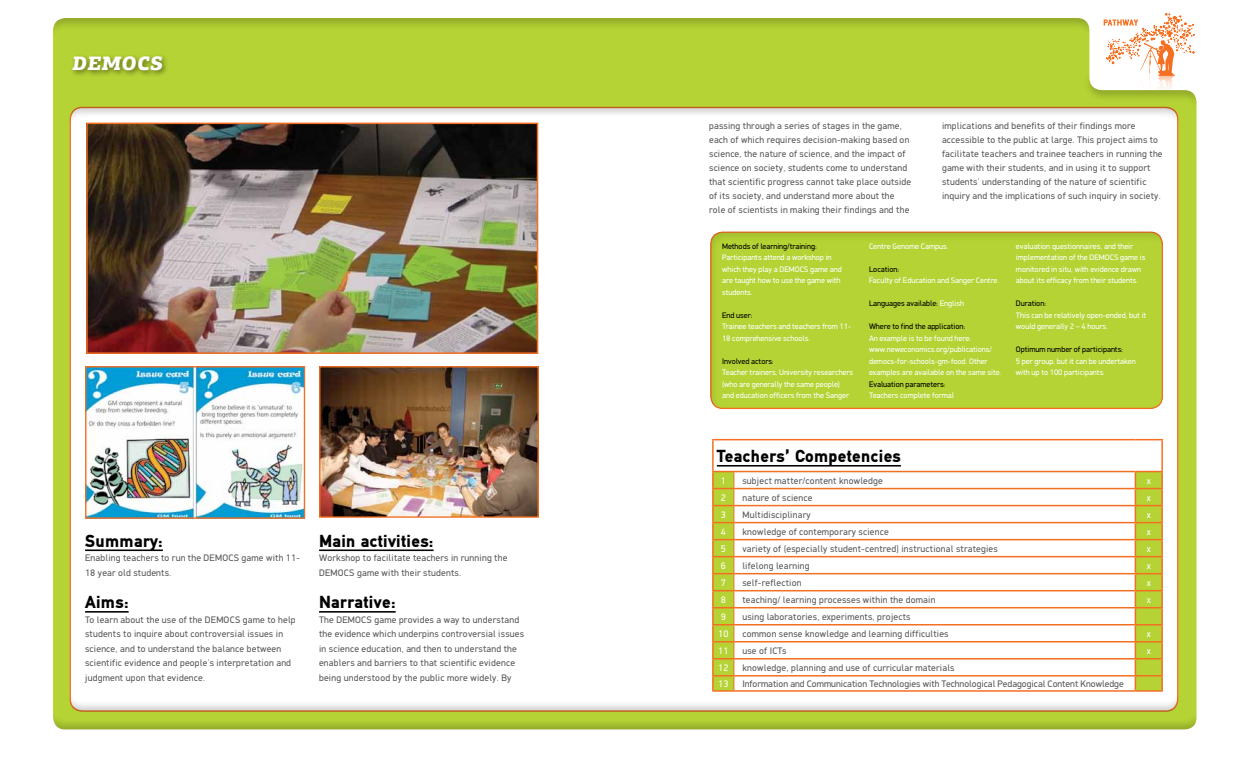
<style>
.page{position:relative;width:1248px;height:766px;background:#fff}
.page>*{position:absolute;margin:0;border:0;box-sizing:border-box;transform-origin:0 0}
.t1{font:italic 900 19.5px "PF Agora Slab Pro";letter-spacing:.025em;color:#fff}
.t2{font:900 17.5px "PF Din Text";letter-spacing:.02em;color:#000}
.t3{font:9.5px/14px "PF Din Display";letter-spacing:.025em;color:#58595b}
.t4{font:9.5px "PF Din Display";letter-spacing:.005em;color:#58595b}
.t5{font:9.5px "PF Din Display";letter-spacing:.025em;color:#fff}
.t6{font:8px/11.5px "PF Din Display";color:#fff}
.t7{font:8px "PF Din Display";color:#000}
.s1{color:#fff}
</style>
<div class="page">
<div style="left:53px;top:17px;width:1144px;height:713px;background:#000;opacity:.2"></div>
<div style="left:68px;top:105px;width:1110px;height:607px;background:#000;opacity:.2"></div>
<img style="left:89px;top:125px;width:446px;height:226px">
<div style="left:86px;top:122px;width:452px;height:232px;border:2px solid #f36f21"></div>
<div style="left:69px;top:53px;width:100px;height:25px;background:#000;opacity:.5"></div>
<hr style="left:85px;top:549px;width:78px;height:2px;background:#000">
<hr style="left:85px;top:611px;width:44px;height:1px;background:#000">
<hr style="left:319px;top:549px;width:114px;height:2px;background:#000">
<hr style="left:319px;top:611px;width:76px;height:1px;background:#000">
<svg style="left:713px;top:440px;width:448px;height:30px"></svg>
<svg style="left:734px;top:472px;width:400px;height:218px"></svg>
<hr style="left:712px;top:470px;width:21px;height:2px;background:#f36f21">
<hr style="left:733px;top:470px;width:402px;height:2px;background:#f36f21">
<hr style="left:1135px;top:470px;width:27px;height:2px;background:#f36f21">
<hr style="left:733px;top:487px;width:402px;height:2px;background:#f36f21">
<hr style="left:733px;top:504px;width:402px;height:2px;background:#f36f21">
<hr style="left:733px;top:521px;width:402px;height:2px;background:#f36f21">
<hr style="left:733px;top:538px;width:402px;height:2px;background:#f36f21">
<hr style="left:733px;top:555px;width:402px;height:2px;background:#f36f21">
<hr style="left:733px;top:572px;width:402px;height:2px;background:#f36f21">
<hr style="left:733px;top:589px;width:402px;height:2px;background:#f36f21">
<hr style="left:733px;top:606px;width:402px;height:2px;background:#f36f21">
<hr style="left:733px;top:623px;width:402px;height:2px;background:#f36f21">
<hr style="left:733px;top:640px;width:402px;height:2px;background:#f36f21">
<hr style="left:733px;top:657px;width:402px;height:2px;background:#f36f21">
<hr style="left:733px;top:674px;width:402px;height:2px;background:#f36f21">
<svg style="left:712px;top:439px;width:21px;height:1px"></svg>
<hr style="left:712px;top:440px;width:1px;height:30px;background:#f36f21">
<hr style="left:733px;top:439px;width:402px;height:1px;background:#f36f21">
<svg style="left:1135px;top:439px;width:27px;height:1px"></svg>
<hr style="left:1161px;top:440px;width:1px;height:30px;background:#f36f21">
<svg style="left:1134px;top:472px;width:28px;height:219px"></svg>
<svg style="left:712px;top:472px;width:22px;height:219px"></svg>
<hr style="left:733px;top:690px;width:402px;height:1px;background:#f36f21">
<hr style="left:716px;top:465px;width:184px;height:1px;background:#000">
<div style="left:709px;top:229px;width:455px;height:180px;background:#b5d334"></div>
<img style="left:87px;top:368px;width:216px;height:148px">
<div style="left:85px;top:366px;width:220px;height:152px;border:1px solid #f36f21"></div>
<img style="left:321px;top:368px;width:216px;height:147px">
<div style="left:319px;top:366px;width:220px;height:151px;border:1px solid #f36f21"></div>
<h1 class="t1" style="left:72px;top:51px;width:92px">DEMOCS</h1>
<h2 class="t2" style="left:85px;top:530px;width:79px">Summary:</h2>
<p class="t3" style="left:85px;top:550px;width:216px;line-height:14.5px">Enabling teachers to run the DEMOCS game with 11-<br>18 year old students.</p>
<h2 class="t2" style="left:85px;top:591px;width:45px">Aims:</h2>
<p class="t3" style="left:85px;top:612px;width:212px;line-height:14.5px">To learn about the use of the DEMOCS game to help students to inquire about controversial issues in science, and to understand the balance between scientific evidence and people’s interpretation and judgment upon that evidence.</p>
<h2 class="t2" style="left:319px;top:530px;width:116px">Main activities:</h2>
<p class="t3" style="left:319px;top:550px;width:190px;line-height:14.5px">Workshop to facilitate teachers in running the<br>DEMOCS game with their students.</p>
<h2 class="t2" style="left:319px;top:591px;width:78px">Narrative:</h2>
<p class="t3" style="left:319px;top:612px;width:206px;line-height:14.5px">The DEMOCS game provides a way to understand the evidence which underpins controversial issues in science education, and then to understand the enablers and barriers to that scientific evidence being understood by the public more widely. By</p>
<p class="t3" style="left:709px;top:119px;width:204px">passing through a series of stages in the game, each of which requires decision-making based on science, the nature of science, and the impact of science on society, students come to understand that scientific progress cannot take place outside of its society, and understand more about the role of scientists in making their findings and the</p>
<p class="t3" style="left:941px;top:119px;width:222px">implications and benefits of their findings more accessible to the public at large. This project aims to facilitate teachers and trainee teachers in running the game with their students, and in using it to support students’ understanding of the nature of scientific inquiry and the implications of such inquiry in society.</p>
<p class="t7" style="left:722px;top:241px;width:96px">Methods of learning/training:</p>
<p class="t6" style="left:722px;top:252px;width:121px">Participants attend a workshop in which they play a DEMOCS game and are taught how to use the game with students.</p>
<p class="t7" style="left:722px;top:310px;width:32px">End user:</p>
<p class="t6" style="left:722px;top:321px;width:130px">Trainee teachers and teachers from 11-<br>18 comprehensive schools.</p>
<p class="t7" style="left:722px;top:356px;width:53px">Involved actors:</p>
<p class="t6" style="left:722px;top:367px;width:132px">Teacher trainers, University researchers (who are generally the same people) and education officers from the Sanger</p>
<p class="t6" style="left:869px;top:240px;width:81px">Centre Genome Campus.</p>
<p class="t7" style="left:869px;top:264px;width:32px">Location:</p>
<p class="t6" style="left:869px;top:275px;width:132px">Faculty of Education and Sanger Centre.</p>
<p class="t7" style="left:869px;top:298px;width:96px">Languages available: <span class="s1">English</span></p>
<p class="t7" style="left:869px;top:321px;width:98px">Where to find the application:</p>
<p class="t6" style="left:869px;top:332px;width:134px">An example is to be found here: www.neweconomics.org/publications/ democs-for-schools-gm-food. Other examples are available on the same site.</p>
<p class="t7" style="left:869px;top:379px;width:78px">Evaluation parameters:</p>
<p class="t6" style="left:869px;top:390px;width:86px">Teachers complete formal</p>
<p class="t6" style="left:1015px;top:240px;width:131px">evaluation questionnaires, and their implementation of the DEMOCS game is monitored in situ, with evidence drawn about its efficacy from their students.</p>
<p class="t7" style="left:1015px;top:298px;width:32px">Duration:</p>
<p class="t6" style="left:1015px;top:309px;width:132px">This can be relatively open-ended, but it would generally 2 – 4 hours.</p>
<p class="t7" style="left:1015px;top:344px;width:109px">Optimum number of participants:</p>
<p class="t6" style="left:1015px;top:355px;width:121px">5 per group, but it can be undertaken with up to 100 participants.</p>
<h2 class="t2" style="left:716px;top:445px;width:185px">Teachers’ Competencies</h2>
<p class="t5" style="left:720px;top:474px;width:6px">1</p>
<p class="t3" style="left:742px;top:473px;width:142px">subject matter/content knowledge</p>
<p class="t5" style="left:1146px;top:474px;width:6px">x</p>
<p class="t5" style="left:720px;top:491px;width:6px">2</p>
<p class="t3" style="left:742px;top:490px;width:71px">nature of science</p>
<p class="t5" style="left:1146px;top:491px;width:6px">x</p>
<p class="t5" style="left:720px;top:508px;width:6px">3</p>
<p class="t3" style="left:742px;top:507px;width:70px">Multidisciplinary</p>
<p class="t5" style="left:1146px;top:508px;width:6px">x</p>
<p class="t5" style="left:720px;top:525px;width:6px">4</p>
<p class="t3" style="left:742px;top:524px;width:148px">knowledge of contemporary science</p>
<p class="t5" style="left:1146px;top:525px;width:6px">x</p>
<p class="t5" style="left:720px;top:542px;width:6px">5</p>
<p class="t3" style="left:742px;top:541px;width:257px">variety of (especially student-centred) instructional strategies</p>
<p class="t5" style="left:1146px;top:542px;width:6px">x</p>
<p class="t5" style="left:720px;top:559px;width:6px">6</p>
<p class="t3" style="left:742px;top:558px;width:69px">lifelong learning</p>
<p class="t5" style="left:1146px;top:559px;width:6px">x</p>
<p class="t5" style="left:720px;top:576px;width:6px">7</p>
<p class="t3" style="left:742px;top:575px;width:60px">self-reflection</p>
<p class="t5" style="left:1146px;top:576px;width:6px">x</p>
<p class="t5" style="left:720px;top:593px;width:6px">8</p>
<p class="t3" style="left:742px;top:592px;width:194px">teaching/ learning processes within the domain</p>
<p class="t5" style="left:1146px;top:593px;width:6px">x</p>
<p class="t5" style="left:720px;top:610px;width:6px">9</p>
<p class="t3" style="left:742px;top:609px;width:170px">using laboratories, experiments, projects</p>
<p class="t5" style="left:718px;top:627px;width:12px">10</p>
<p class="t3" style="left:742px;top:626px;width:208px">common sense knowledge and learning difficulties</p>
<p class="t5" style="left:1146px;top:627px;width:6px">x</p>
<p class="t5" style="left:718px;top:644px;width:12px">11</p>
<p class="t3" style="left:742px;top:643px;width:45px">use of ICTs</p>
<p class="t5" style="left:1146px;top:644px;width:6px">x</p>
<p class="t5" style="left:718px;top:661px;width:12px">12</p>
<p class="t3" style="left:742px;top:660px;width:214px">knowledge, planning and use of curricular materials</p>
<p class="t5" style="left:718px;top:677px;width:12px">13</p>
<p class="t4" style="left:742px;top:677px;width:383px">Information and Communication Technologies with Technological Pedagogical Content Knowledge</p>
</div>
